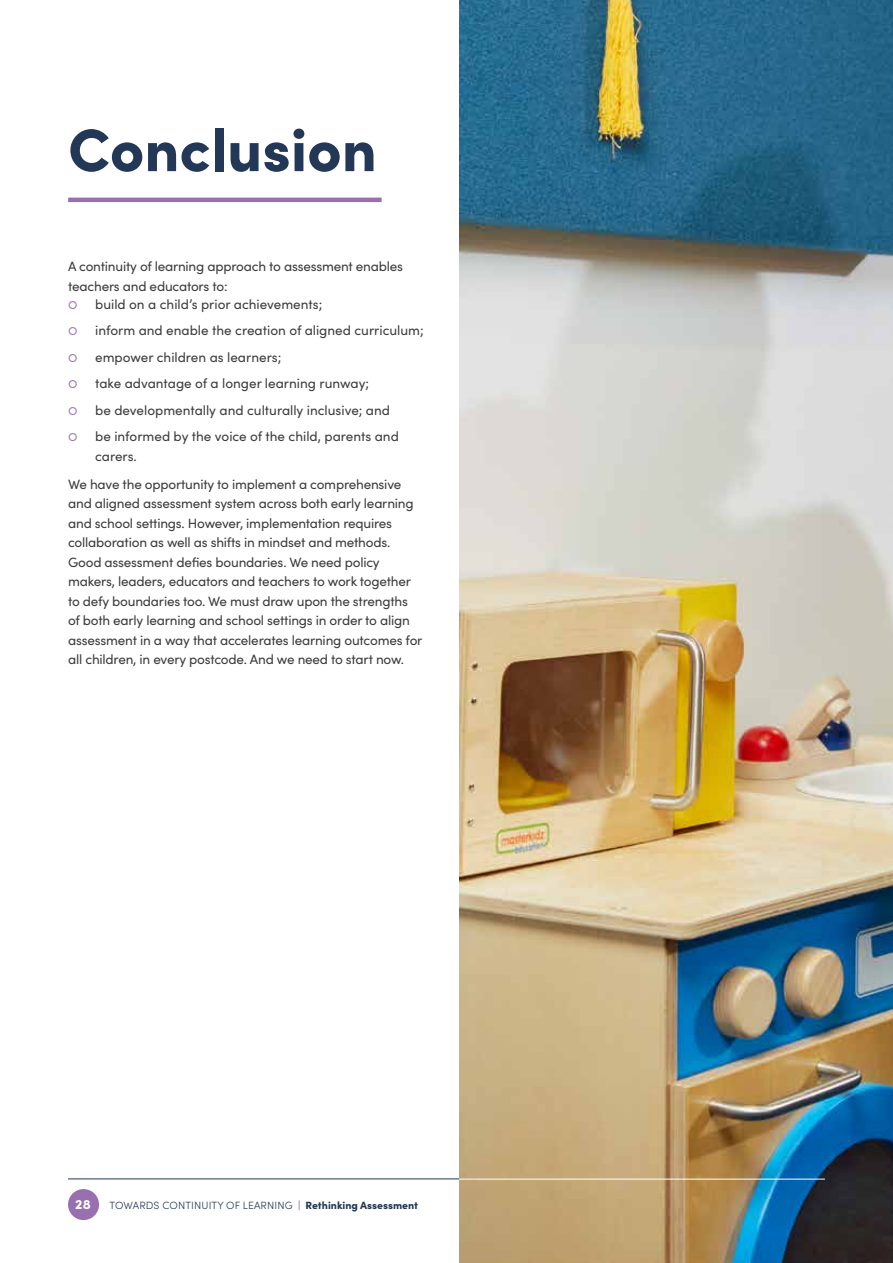
<style>
.page{position:relative;width:893px;height:1263px;background:#fff}
.page>*{position:absolute;margin:0;border:0;box-sizing:border-box;transform-origin:0 0}
.t1{font:900 60px "Sofia Pro";color:#233756}
.t2{font:13.5px/19.5px "Sofia Pro";letter-spacing:-.015em;color:#3c3c3b}
.t3{font:13.5px "Sofia Pro";color:#9870af}
.t4{font:900 13.5px "Sofia Pro";color:#fff}
.t5{font:300 10.5px "Sofia Pro";letter-spacing:.01em;color:#233756}
.s1{font-weight:900;color:#9870af}
.s2{font-weight:900}
</style>
<div class="page">
<div style="left:68px;top:1189px;width:31px;height:31px;background:#9870af;border-radius:50%"></div>
<hr style="left:68px;top:1178px;width:757px;height:1px;background:#233756">
<hr style="left:68px;top:198px;width:314px;height:4px;background:#9870af">
<img style="left:459px;top:0;width:434px;height:1263px">
<hr style="left:459px;top:1179px;width:366px;height:1px;background:#fff">
<h1 class="t1" style="left:68px;top:103px;width:310px">Conclusion</h1>
<p class="t2" style="left:68px;top:256px;width:336px">A continuity of learning approach to assessment enables teachers and educators to:</p>
<p class="t3" style="left:68px;top:294px;width:11px">☐</p>
<p class="t2" style="left:95px;top:294px;width:229px">build on a child’s prior achievements;</p>
<p class="t3" style="left:68px;top:321px;width:11px">☐</p>
<p class="t2" style="left:95px;top:320px;width:330px">inform and enable the creation of aligned curriculum;</p>
<p class="t3" style="left:68px;top:347px;width:11px">☐</p>
<p class="t2" style="left:95px;top:347px;width:188px">empower children as learners;</p>
<p class="t3" style="left:68px;top:374px;width:11px">☐</p>
<p class="t2" style="left:95px;top:373px;width:276px">take advantage of a longer learning runway;</p>
<p class="t3" style="left:68px;top:400px;width:11px">☐</p>
<p class="t2" style="left:95px;top:400px;width:296px">be developmentally and culturally inclusive; and</p>
<p class="t3" style="left:68px;top:427px;width:11px">☐</p>
<p class="t2" style="left:95px;top:426px;width:305px">be informed by the voice of the child, parents and carers.</p>
<p class="t2" style="left:68px;top:474px;width:356px">We have the opportunity to implement a comprehensive and aligned assessment system across both early learning and school settings. However, implementation requires collaboration as well as shifts in mindset and methods.<br>Good assessment defies boundaries. We need policy makers, leaders, educators and teachers to work together to defy boundaries too. We must draw upon the strengths of both early learning and school settings in order to align assessment in a way that accelerates learning outcomes for all children, in every postcode. And we need to start now.</p>
<p class="t4" style="left:75px;top:1194px;width:17px">28</p>
<p class="t5" style="left:110px;top:1197px;width:310px">TOWARDS CONTINUITY OF LEARNING <span class="s1">|</span> <span class="s2">Rethinking Assessment</span></p>
</div>
